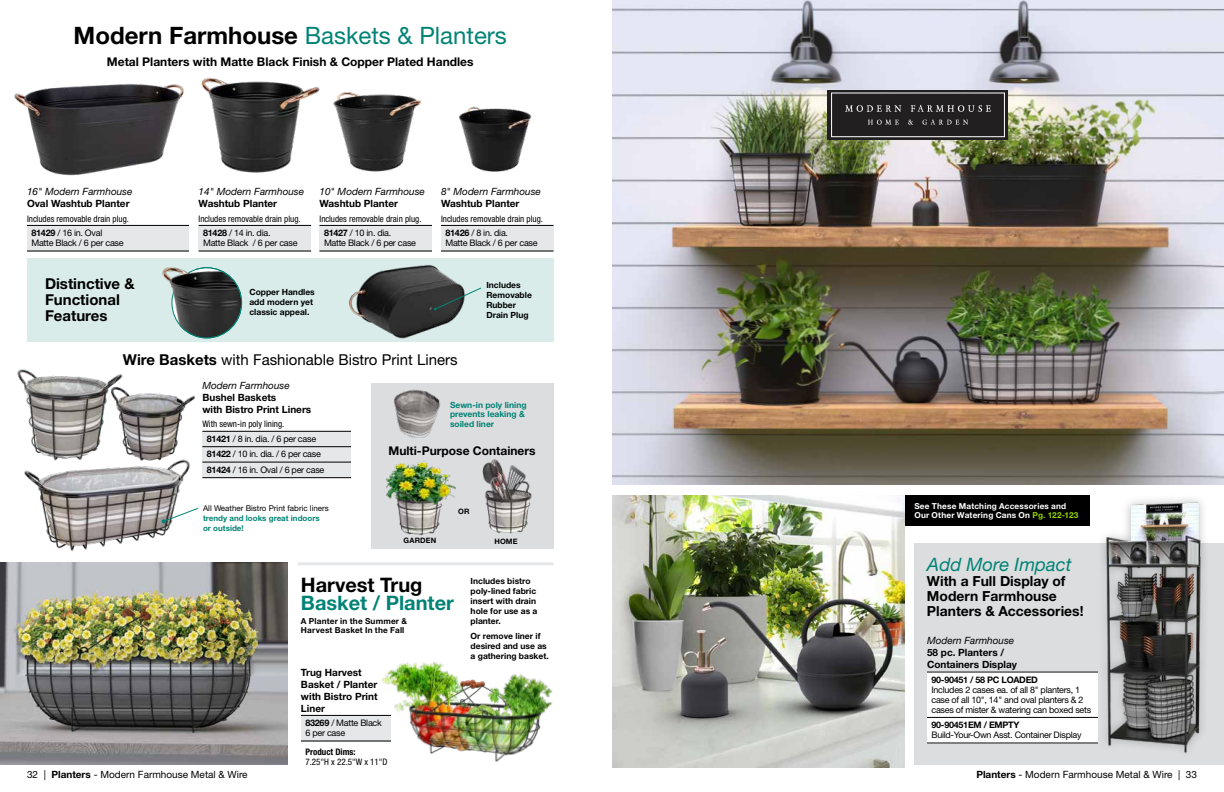
<style>
.page{position:relative;width:1224px;height:792px;background:#fff}
.page>*{position:absolute;margin:0;border:0;box-sizing:border-box;transform-origin:0 0}
.t1{font:24px "Helvetica Neue LT Std";color:#008375}
.t2{font:700 20px "Helvetica Neue LT Std";color:#008375}
.t3{font:700 20px "Helvetica Neue LT Std";color:#000}
.t4{font:italic 18.5px "Helvetica Neue LT Std";color:#008375}
.t5{font:15px "Helvetica Neue LT Std";color:#000}
.t6{font:700 15px/16px "Helvetica Neue LT Std";color:#000}
.t7{font:700 13.9px/14.8px "Helvetica Neue LT Std";color:#000}
.t8{font:700 12px "Helvetica Neue LT Std";color:#000}
.t9{font:700 10px/12px "Helvetica Neue LT Std";color:#000}
.t10{font:italic 10px "Helvetica Neue LT Std";color:#000}
.t11{font:10px "Helvetica Neue LT Std";color:#000}
.t12{font:9px/10px "Helvetica Neue LT Std";letter-spacing:-.03em;color:#000}
.t13{font:condensed 9px/14.5px "Helvetica Neue LT Std";color:#000}
.t14{font:700 9px "Helvetica Neue LT Std";letter-spacing:-.03em;color:#000}
.t15{font:700 condensed 9px "Helvetica Neue LT Std";color:#000}
.t16{font:700 8.5px/10px "Helvetica Neue LT Std";color:#000}
.t17{font:700 8.5px/10px "Helvetica Neue LT Std";color:#008375}
.t18{font:700 8.3px/9.1px "Helvetica Neue LT Std";letter-spacing:.02em;color:#fff}
.t19{font:700 8.3px/9.1px "Helvetica Neue LT Std";letter-spacing:.02em;color:#000}
.t20{font:700 8px/10px "Helvetica Neue LT Std";color:#008375}
.t21{font:8px "Helvetica Neue LT Std";color:#000}
.t22{font:700 7.4px "Helvetica Neue LT Std";letter-spacing:.02em;color:#000}
.s1{font-weight:700;color:#000}
.s2{font-weight:700;font-stretch:normal}
.s3{font-stretch:normal}
.s4{font-weight:700}
.s5{color:#93d500}
</style>
<div class="page">
<div style="left:27px;top:258px;width:527px;height:84px;background:#d9ecea"></div>
<img style="left:24px;top:468px;width:166px;height:84px">
<img style="left:17px;top:369px;width:79px;height:92px">
<img style="left:96px;top:374px;width:114px;height:94px">
<svg style="left:161px;top:507px;width:38px;height:17px"></svg>
<img style="left:349px;top:265px;width:114px;height:74px">
<svg style="left:434px;top:287px;width:48px;height:23px"></svg>
<img style="left:162px;top:267px;width:17px;height:58px">
<svg style="left:179px;top:267px;width:63px;height:72px"></svg>
<div style="left:371px;top:383px;width:183px;height:166px;background:#dcddde"></div>
<div style="left:914px;top:544px;width:310px;height:221px;background:#dcddde"></div>
<img style="left:394px;top:389px;width:47px;height:49px">
<img style="left:482px;top:459px;width:50px;height:74px">
<img style="left:387px;top:461px;width:69px;height:75px">
<div style="left:202px;top:431px;width:149px;height:16px;background:#e6e7e8"></div>
<hr style="left:202px;top:431px;width:149px;height:1px;background:#000">
<div style="left:202px;top:446px;width:149px;height:17px;background:#e6e7e8"></div>
<hr style="left:202px;top:446px;width:149px;height:1px;background:#000">
<div style="left:202px;top:462px;width:149px;height:16px;background:#e6e7e8"></div>
<hr style="left:202px;top:462px;width:149px;height:1px;background:#000">
<hr style="left:202px;top:477px;width:149px;height:1px;background:#000">
<div style="left:27px;top:225px;width:162px;height:26px;background:#e6e7e8"></div>
<hr style="left:27px;top:225px;width:162px;height:1px;background:#000">
<hr style="left:27px;top:250px;width:162px;height:2px;background:#000">
<div style="left:199px;top:225px;width:112px;height:26px;background:#e6e7e8"></div>
<hr style="left:199px;top:225px;width:112px;height:1px;background:#000">
<hr style="left:199px;top:250px;width:112px;height:2px;background:#000">
<div style="left:320px;top:225px;width:112px;height:26px;background:#e6e7e8"></div>
<hr style="left:320px;top:225px;width:112px;height:1px;background:#000">
<hr style="left:320px;top:250px;width:112px;height:2px;background:#000">
<div style="left:441px;top:225px;width:113px;height:26px;background:#e6e7e8"></div>
<hr style="left:441px;top:225px;width:113px;height:1px;background:#000">
<hr style="left:441px;top:250px;width:113px;height:2px;background:#000">
<img style="left:14px;top:84px;width:170px;height:91px">
<img style="left:201px;top:77px;width:119px;height:96px">
<img style="left:333px;top:92px;width:89px;height:80px">
<img style="left:458px;top:106px;width:74px;height:66px">
<div style="left:927px;top:672px;width:171px;height:46px;background:#fff"></div>
<hr style="left:927px;top:672px;width:171px;height:1px;background:#000">
<div style="left:927px;top:717px;width:171px;height:26px;background:#fff"></div>
<hr style="left:927px;top:717px;width:171px;height:1px;background:#000">
<hr style="left:927px;top:742px;width:171px;height:2px;background:#000">
<img style="left:612px;top:0;width:612px;height:485px">
<div style="left:1097px;top:493px;width:113px;height:268px;background:#000;opacity:.29"></div>
<img style="left:1098px;top:498px;width:107px;height:259px">
<div style="left:828px;top:90px;width:180px;height:50px;background:#211f1f"></div>
<div style="left:831px;top:93px;width:174px;height:44px;border:1px solid #fff"></div>
<svg style="left:868px;top:120px;width:31px;height:5px"></svg>
<svg style="left:908px;top:120px;width:5px;height:5px"></svg>
<svg style="left:922px;top:119px;width:46px;height:6px"></svg>
<svg style="left:845px;top:105px;width:56px;height:7px"></svg>
<svg style="left:911px;top:105px;width:80px;height:7px"></svg>
<img style="left:382px;top:662px;width:171px;height:100px">
<div style="left:301px;top:715px;width:90px;height:26px;background:#e6e7e8"></div>
<hr style="left:301px;top:715px;width:90px;height:1px;background:#000">
<hr style="left:301px;top:740px;width:90px;height:2px;background:#000">
<img style="left:0;top:562px;width:288px;height:203px">
<hr style="left:298px;top:562px;width:255px;height:3px;background:#e6e7e8">
<div style="left:612px;top:485px;width:612px;height:10px;background:#fff"></div>
<div style="left:900px;top:495px;width:189px;height:31px;background:#000"></div>
<img style="left:612px;top:495px;width:292px;height:273px">
<h1 class="t1" style="left:74px;top:21px;width:435px"><span class="s1">Modern Farmhouse</span> Baskets &amp; Planters</h1>
<h3 class="t8" style="left:107px;top:54px;width:368px">Metal Planters with Matte Black Finish &amp; Copper Plated Handles</h3>
<p class="t10" style="left:27px;top:185px;width:107px">16" Modern Farmhouse</p>
<p class="t9" style="left:27px;top:197px;width:104px">Oval Washtub Planter</p>
<p class="t13" style="left:32px;top:211px;width:99px;text-indent:-4px">Includes removable drain plug.<br><span class="s2">81429</span> <span class="s3">/ 16 in. Oval</span></p>
<p class="t12" style="left:32px;top:238px;width:94px">Matte Black / 6 per case</p>
<p class="t10" style="left:199px;top:185px;width:107px">14" Modern Farmhouse</p>
<p class="t9" style="left:199px;top:197px;width:80px">Washtub Planter</p>
<p class="t13" style="left:203px;top:211px;width:99px;text-indent:-4px">Includes removable drain plug.<br><span class="s2">81428</span> <span class="s3">/ 14 in. dia.</span></p>
<p class="t12" style="left:203px;top:238px;width:96px">Matte Black / 6 per case</p>
<p class="t10" style="left:320px;top:185px;width:107px">10" Modern Farmhouse</p>
<p class="t9" style="left:320px;top:197px;width:80px">Washtub Planter</p>
<p class="t13" style="left:324px;top:211px;width:99px;text-indent:-4px">Includes removable drain plug.<br><span class="s2">81427</span> <span class="s3">/ 10 in. dia.</span></p>
<p class="t12" style="left:324px;top:238px;width:94px">Matte Black / 6 per case</p>
<p class="t10" style="left:441px;top:185px;width:101px">8" Modern Farmhouse</p>
<p class="t9" style="left:441px;top:197px;width:80px">Washtub Planter</p>
<p class="t13" style="left:446px;top:211px;width:99px;text-indent:-4px">Includes removable drain plug.<br><span class="s2">81426</span> <span class="s3">/ 8 in. dia.</span></p>
<p class="t12" style="left:446px;top:238px;width:94px">Matte Black / 6 per case</p>
<h3 class="t6" style="left:45px;top:276px;width:91px">Distinctive &amp;<br>Functional<br>Features</h3>
<p class="t16" style="left:486px;top:280px;width:47px">Includes<br>Removable<br>Rubber<br>Drain Plug</p>
<p class="t16" style="left:249px;top:287px;width:67px">Copper Handles add modern yet classic appeal.</p>
<h3 class="t5" style="left:123px;top:351px;width:336px"><span class="s4">Wire Baskets</span> with Fashionable Bistro Print Liners</h3>
<p class="t10" style="left:202px;top:379px;width:89px">Modern Farmhouse</p>
<p class="t9" style="left:202px;top:391px;width:110px">Bushel Baskets<br>with Bistro Print Liners</p>
<p class="t13" style="left:207px;top:417px;width:111px;text-indent:-4px">With sewn-in poly lining.<br><span class="s2">81421</span> <span class="s3">/ 8 in. dia. / 6 per case</span></p>
<p class="t12" style="left:207px;top:446px;width:119px;line-height:15.4px"><span class="s4">81422</span> / 10 in. dia. / 6 per case<br><span class="s4">81424</span> / 16 in. Oval / 6 per case</p>
<p class="t21" style="left:203px;top:503px;width:127px">All Weather Bistro Print fabric liners</p>
<p class="t20" style="left:203px;top:513px;width:118px">trendy and looks great indoors or outside!</p>
<p class="t17" style="left:450px;top:399px;width:78px">Sewn-in poly lining prevents leaking &amp; soiled liner</p>
<h3 class="t8" style="left:388px;top:443px;width:149px">Multi-Purpose Containers</h3>
<p class="t22" style="left:458px;top:506px;width:13px">OR</p>
<p class="t22" style="left:404px;top:536px;width:34px">GARDEN</p>
<p class="t22" style="left:494px;top:537px;width:25px">HOME</p>
<h2 class="t3" style="left:301px;top:573px;width:123px">Harvest Trug</h2>
<h2 class="t2" style="left:301px;top:591px;width:154px">Basket / Planter</h2>
<p class="t19" style="left:301px;top:616px;width:108px">A Planter in the Summer &amp;<br>Harvest Basket In the Fall</p>
<p class="t9" style="left:301px;top:666px;width:78px">Trug Harvest<br>Basket / Planter with Bistro Print<br>Liner</p>
<p class="t12" style="left:305px;top:718px;width:78px"><span class="s4">83269</span> / Matte Black<br>6 per case</p>
<p class="t15" style="left:305px;top:746px;width:52px">Product Dims:</p>
<p class="t13" style="left:305px;top:755px;width:84px">7.25"H x 22.5"W x 11"D</p>
<p class="t16" style="left:471px;top:576px;width:68px">Includes bistro poly-lined fabric insert with drain hole for use as a planter.</p>
<p class="t16" style="left:471px;top:630px;width:80px">Or remove liner if desired and use as a gathering basket.</p>
<p class="t18" style="left:914px;top:501px;width:166px">See These Matching Accessories and<br>Our Other Watering Cans On <span class="s5">Pg. 122-123</span></p>
<h3 class="t4" style="left:927px;top:554px;width:146px">Add More Impact</h3>
<h3 class="t7" style="left:927px;top:573px;width:158px">With a Full Display of<br>Modern Farmhouse<br>Planters &amp; Accessories!</h3>
<p class="t10" style="left:927px;top:635px;width:89px">Modern Farmhouse</p>
<p class="t9" style="left:927px;top:646px;width:91px">58 pc. Planters /<br>Containers Display</p>
<p class="t14" style="left:932px;top:674px;width:108px">90-90451 / 58 PC LOADED</p>
<p class="t12" style="left:932px;top:684px;width:161px">Includes 2 cases ea. of all 8" planters, 1 case of all 10", 14" and oval planters &amp; 2 cases of mister &amp; watering can boxed sets</p>
<p class="t14" style="left:932px;top:719px;width:89px">90-90451EM / EMPTY</p>
<p class="t12" style="left:932px;top:730px;width:152px">Build-Your-Own Asst. Container Display</p>
<p class="t11" style="left:27px;top:769px;width:222px">32 | <span class="s4">Planters</span> - Modern Farmhouse Metal &amp; Wire</p>
<p class="t11" style="left:976px;top:769px;width:222px"><span class="s4">Planters</span> - Modern Farmhouse Metal &amp; Wire | 33</p>
</div>
